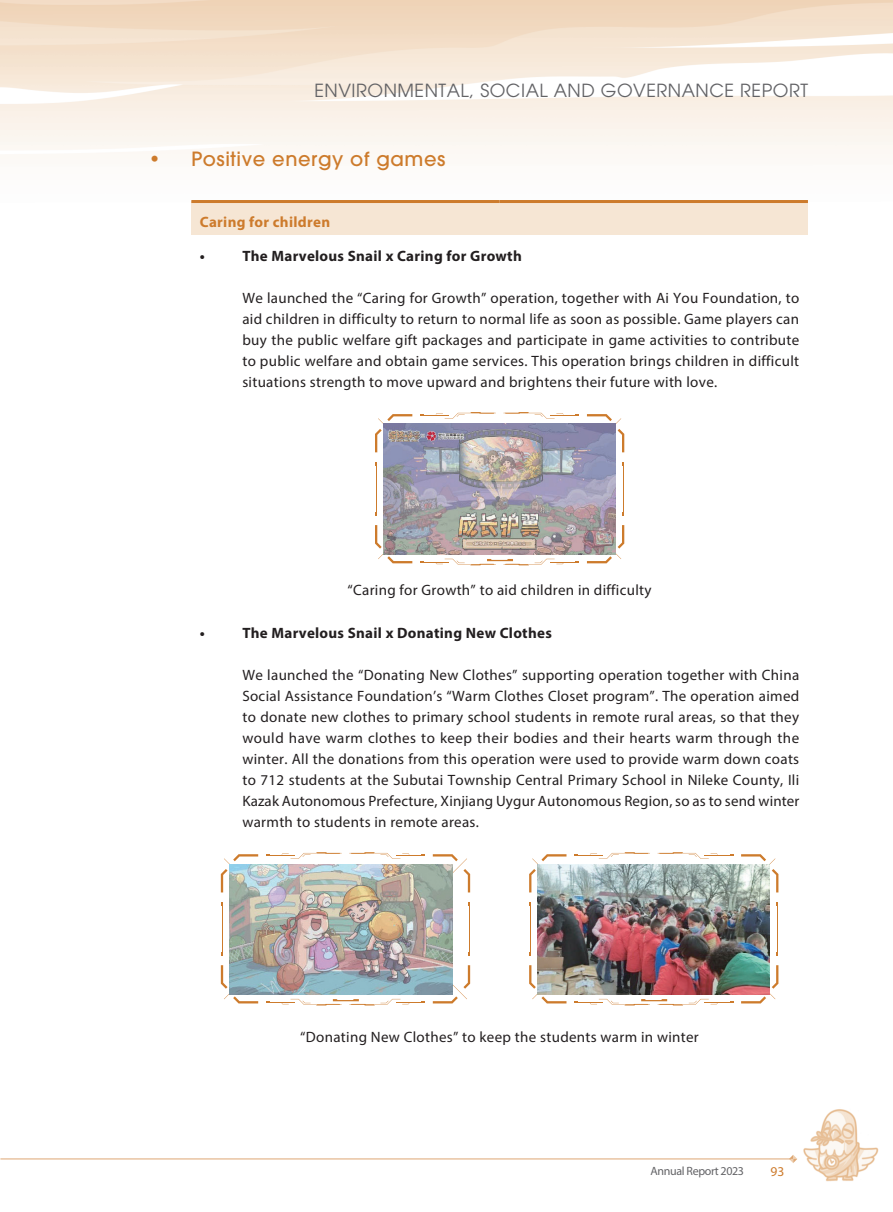
<style>
.page{position:relative;width:893px;height:1212px;background:#fff}
.page>*{position:absolute;margin:0;border:0;box-sizing:border-box;transform-origin:0 0}
.t1{font:500 19.5px "ITC Avant Garde Pro";letter-spacing:.03em;color:#cd7b2c}
.t2{font:18px "ITC Avant Garde Pro";letter-spacing:.03em;color:#636366}
.t3{font:15px/21px "Myriad Pro";letter-spacing:.02em;color:#231f20;text-align:justify}
.t4{font:700 15px "Myriad Pro";letter-spacing:.02em;color:#231f20}
.t5{font:700 15px "Myriad Pro";letter-spacing:.02em;color:#cd7b2c}
.t6{font:13.5px "Myriad Pro";color:#cd7b2c}
.t7{font:12px "Myriad Pro";letter-spacing:-.03em;color:#636366}
</style>
<div class="page">
<img style="left:0;top:0;width:893px;height:1182px">
<svg style="left:789px;top:1155px;width:8px;height:8px"></svg>
<hr style="left:0;top:1158px;width:791px;height:1px;background:#dea773">
<div style="left:191px;top:201px;width:617px;height:34px;background:#f6e6d4"></div>
<svg style="left:191px;top:235px;width:617px;height:824px"></svg>
<hr style="left:191px;top:200px;width:309px;height:3px;background:#cd7b2c">
<hr style="left:500px;top:200px;width:308px;height:3px;background:#cd7b2c">
<svg style="left:375px;top:414px;width:37px;height:38px"></svg>
<svg style="left:420px;top:412px;width:76px;height:7px"></svg>
<svg style="left:587px;top:414px;width:37px;height:38px"></svg>
<svg style="left:503px;top:412px;width:76px;height:7px"></svg>
<svg style="left:375px;top:525px;width:37px;height:38px"></svg>
<svg style="left:375px;top:462px;width:2px;height:53px"></svg>
<svg style="left:587px;top:525px;width:37px;height:38px"></svg>
<svg style="left:622px;top:462px;width:2px;height:53px"></svg>
<svg style="left:420px;top:559px;width:159px;height:6px"></svg>
<img style="left:383px;top:424px;width:232px;height:130px">
<svg style="left:221px;top:854px;width:37px;height:38px"></svg>
<svg style="left:266px;top:852px;width:76px;height:7px"></svg>
<svg style="left:433px;top:854px;width:37px;height:38px"></svg>
<svg style="left:349px;top:852px;width:76px;height:7px"></svg>
<svg style="left:221px;top:965px;width:37px;height:38px"></svg>
<svg style="left:221px;top:902px;width:2px;height:53px"></svg>
<svg style="left:433px;top:965px;width:37px;height:38px"></svg>
<svg style="left:468px;top:902px;width:2px;height:53px"></svg>
<svg style="left:266px;top:999px;width:159px;height:6px"></svg>
<img style="left:229px;top:864px;width:224px;height:130px">
<svg style="left:529px;top:854px;width:37px;height:38px"></svg>
<svg style="left:574px;top:852px;width:76px;height:7px"></svg>
<svg style="left:741px;top:854px;width:37px;height:38px"></svg>
<svg style="left:658px;top:852px;width:75px;height:7px"></svg>
<svg style="left:529px;top:965px;width:37px;height:38px"></svg>
<svg style="left:530px;top:902px;width:1px;height:53px"></svg>
<svg style="left:741px;top:965px;width:37px;height:38px"></svg>
<svg style="left:777px;top:902px;width:1px;height:53px"></svg>
<svg style="left:574px;top:999px;width:159px;height:6px"></svg>
<img style="left:538px;top:864px;width:231px;height:130px">
<p class="t2" style="left:314px;top:79px;width:495px">ENVIRONMENTAL, SOCIAL AND GOVERNANCE REPORT</p>
<h1 class="t1" style="left:149px;top:147px;width:298px">• Positive energy of games</h1>
<p class="t5" style="left:200px;top:212px;width:132px">Caring for children</p>
<p class="t4" style="left:200px;top:246px;width:7px">•</p>
<p class="t4" style="left:242px;top:246px;width:281px">The Marvelous Snail x Caring for Growth</p>
<p class="t3" style="left:242px;top:287px;width:558px">We launched the “Caring for Growth” operation, together with Ai You Foundation, to aid children in difficulty to return to normal life as soon as possible. Game players can buy the public welfare gift packages and participate in game activities to contribute to public welfare and obtain game services. This operation brings children in difficult situations strength to move upward and brightens their future with love.</p>
<p class="t3" style="left:348px;top:580px;width:306px">“Caring for Growth” to aid children in difficulty</p>
<p class="t4" style="left:200px;top:623px;width:7px">•</p>
<p class="t4" style="left:242px;top:623px;width:311px">The Marvelous Snail x Donating New Clothes</p>
<p class="t3" style="left:242px;top:664px;width:559px">We launched the “Donating New Clothes” supporting operation together with China Social Assistance Foundation’s “Warm Clothes Closet program”. The operation aimed to donate new clothes to primary school students in remote rural areas, so that they would have warm clothes to keep their bodies and their hearts warm through the winter. All the donations from this operation were used to provide warm down coats to 712 students at the Subutai Township Central Primary School in Nileke County, Ili Kazak Autonomous Prefecture, Xinjiang Uygur Autonomous Region, so as to send winter warmth to students in remote areas.</p>
<p class="t3" style="left:300px;top:1026px;width:400px">“Donating New Clothes” to keep the students warm in winter</p>
<p class="t7" style="left:651px;top:1164px;width:95px">Annual Report 2023</p>
<p class="t6" style="left:770px;top:1163px;width:16px">93</p>
</div>
